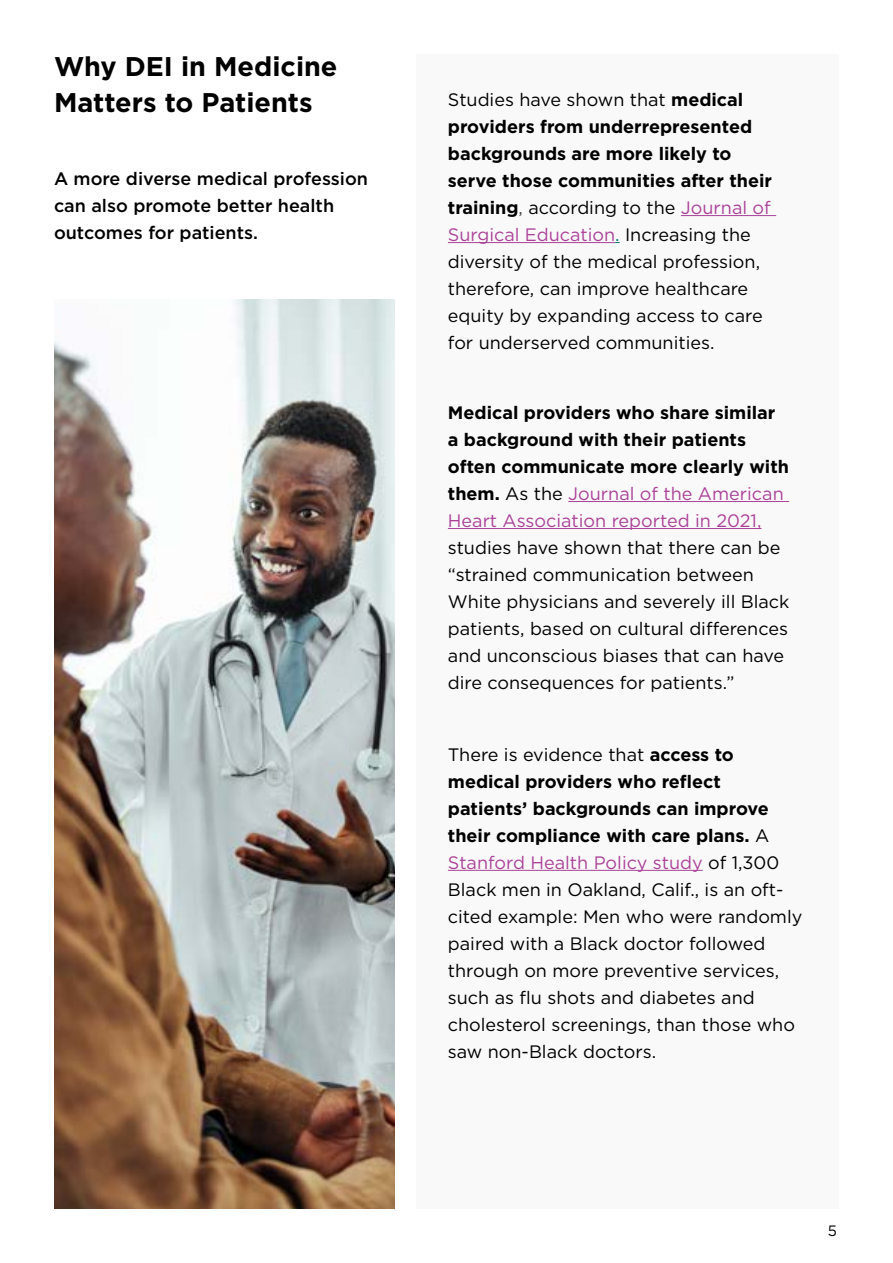
<style>
.page{position:relative;width:893px;height:1263px;background:#fff}
.page>*{position:absolute;margin:0;border:0;box-sizing:border-box;transform-origin:0 0}
.t1{font:700 27px/36px "Gotham";color:#000}
.t2{font:18px/27px "Gotham";color:#000}
.t3{font:700 18px/27px "Gotham";color:#000}
.t4{font:500 18px/27px "Gotham";color:#000}
.t5{font:15px "Gotham";color:#000}
.s1{font-weight:700}
.s2{color:#414042}
.s3{color:#ab4399}
.s4{color:#007673}
.s5{font-weight:400}
.s6{font-weight:400;color:#ab4399}
</style>
<div class="page">
<div style="left:416px;top:54px;width:423px;height:1155px;background:#faf9f9"></div>
<img style="left:54px;top:300px;width:341px;height:909px">
<hr style="left:681px;top:215px;width:95px;height:1px;background:#ab4399">
<hr style="left:448px;top:242px;width:167px;height:1px;background:#ab4399">
<hr style="left:568px;top:501px;width:221px;height:1px;background:#ab4399">
<hr style="left:448px;top:528px;width:313px;height:1px;background:#ab4399">
<hr style="left:448px;top:870px;width:255px;height:1px;background:#ab4399">
<h1 class="t1" style="left:54px;top:48px;width:285px">Why DEI in Medicine<br>Matters to Patients</h1>
<p class="t4" style="left:54px;top:165px;width:315px">A more diverse medical profession can also promote better health outcomes for patients.</p>
<p class="t2" style="left:448px;top:86px;width:326px">Studies have shown that <span class="s1">medical providers from underrepresented backgrounds are more likely to serve those communities after their training</span><span class="s2">,</span> according to the <span class="s3">Journal of Surgical Education</span><span class="s4">.</span> Increasing the diversity of the medical profession, therefore, can improve healthcare equity by expanding access to care for underserved communities.</p>
<p class="t3" style="left:448px;top:399px;width:343px">Medical providers who share similar a background with their patients often communicate more clearly with them. <span class="s5">As the</span> <span class="s6">Journal of the American Heart Association reported in 2021,</span></p>
<p class="t2" style="left:448px;top:533px;width:343px">studies have shown that there can be “strained communication between White physicians and severely ill Black patients, based on cultural differences and unconscious biases that can have dire consequences for patients.”</p>
<p class="t2" style="left:448px;top:740px;width:356px">There is evidence that <span class="s1">access to medical providers who reflect patients’ backgrounds can improve their compliance with care plans.</span> A <span class="s3">Stanford Health Policy study</span> of 1,300<br>Black men in Oakland, Calif., is an oft&shy;cited example: Men who were randomly paired with a Black doctor followed through on more preventive services, such as flu shots and diabetes and cholesterol screenings, than those who saw non-Black doctors.</p>
<p class="t5" style="left:828px;top:1221px;width:11px">5</p>
</div>
